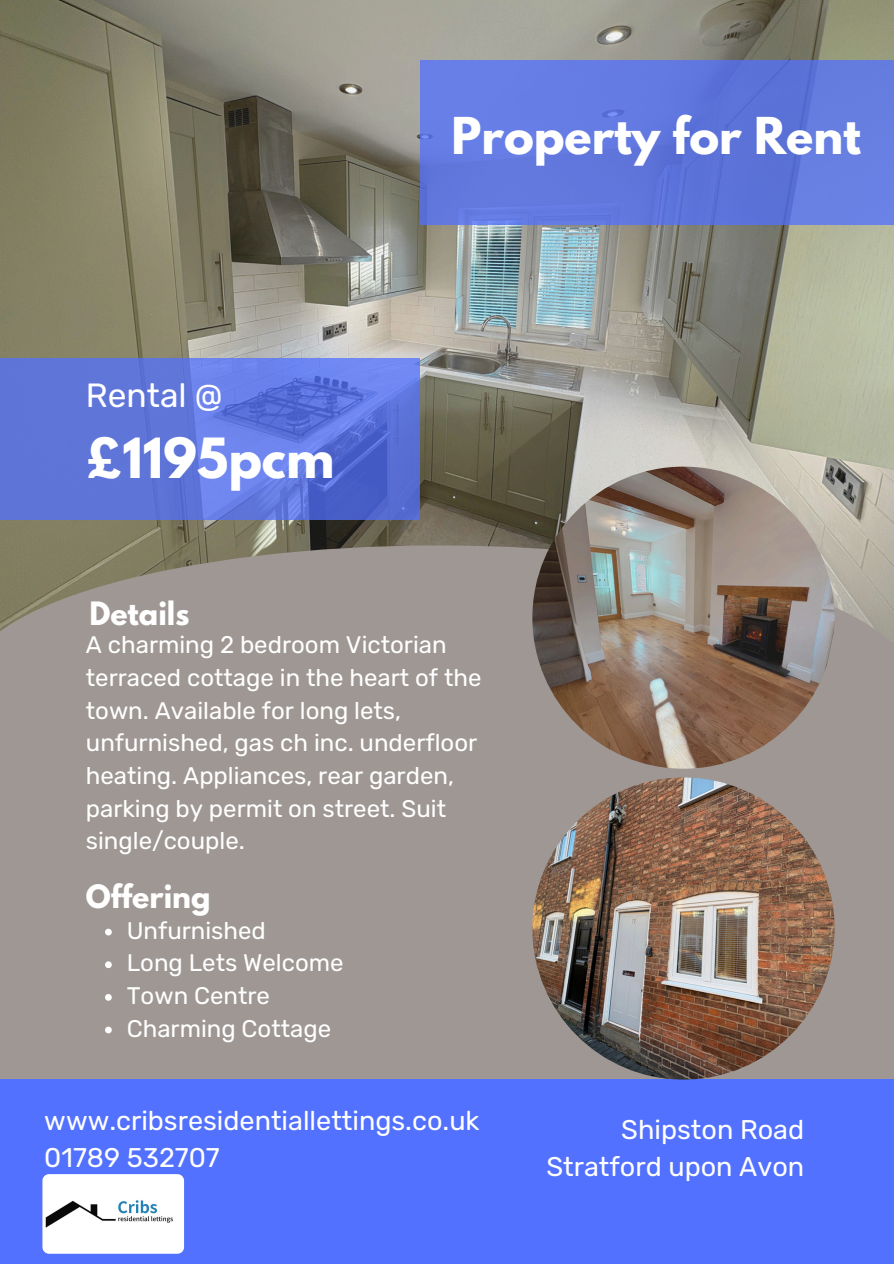
<style>
.page{position:relative;width:894px;height:1264px;background:#fff}
.page>*{position:absolute;margin:0;border:0;box-sizing:border-box;transform-origin:0 0}
.t1{font:700 49.05px "League Spartan";color:#fff}
.t2{font:700 45px "League Spartan";color:#fff}
.t3{font:33.45px "Rubik";color:#fff}
.t4{font:700 28.5px "League Spartan";color:#fff}
.t5{font:27px/37.2px "Rubik";color:#fff}
.t6{font:24px/32.7px "Rubik";color:#fff}
</style>
<div class="page">
<div style="left:0;top:0;width:893px;height:1263px;background:#9e9794"></div>
<img style="left:0;top:0;width:893px;height:545px">
<div style="left:420px;top:60px;width:473px;height:164px;background:#6379df"></div>
<svg style="left:0;top:358px;width:420px;height:161px;background:#5f75dc"></svg>
<div style="left:0;top:1079px;width:893px;height:184px;background:#5271ff"></div>
<img style="left:42px;top:1174px;width:142px;height:79px;border-radius:7px">
<svg style="left:0;top:545px;width:893px;height:264px"></svg>
<img style="left:532px;top:777px;width:302px;height:302px;border-radius:50%">
<img style="left:532px;top:466px;width:302px;height:302px;border-radius:50%">
<svg style="left:105px;top:928px;width:7px;height:7px"></svg>
<svg style="left:105px;top:961px;width:7px;height:7px"></svg>
<svg style="left:105px;top:994px;width:7px;height:6px"></svg>
<svg style="left:105px;top:1026px;width:7px;height:7px"></svg>
<p class="t3" style="left:86px;top:375px;width:138px">Rental @</p>
<h4 class="t1" style="left:86px;top:434px;width:250px">£1195pcm</h4>
<p class="t4" style="left:89px;top:599px;width:102px">Details</p>
<h1 class="t2" style="left:451px;top:114px;width:410px">Property for Rent</h1>
<p class="t6" style="left:86px;top:629px;width:397px">A charming 2 bedroom Victorian terraced cottage in the heart of the town. Available for long lets, unfurnished, gas ch inc. underfloor heating. Appliances, rear garden, parking by permit on street. Suit single/couple.</p>
<h3 class="t4" style="left:86px;top:882px;width:126px">Offering</h3>
<h3 class="t6" style="left:127px;top:914px;width:141px">Unfurnished</h3>
<p class="t6" style="left:127px;top:946px;width:218px">Long Lets Welcome</p>
<p class="t6" style="left:127px;top:979px;width:145px">Town Centre</p>
<p class="t6" style="left:127px;top:1012px;width:206px">Charming Cottage</p>
<p class="t5" style="left:44px;top:1101px;width:436px">www.cribsresidentiallettings.co.uk<br>01789 532707</p>
<p class="t5" style="left:546px;top:1110px;width:259px;text-align:right">Shipston Road<br>Stratford upon Avon</p>
</div>
